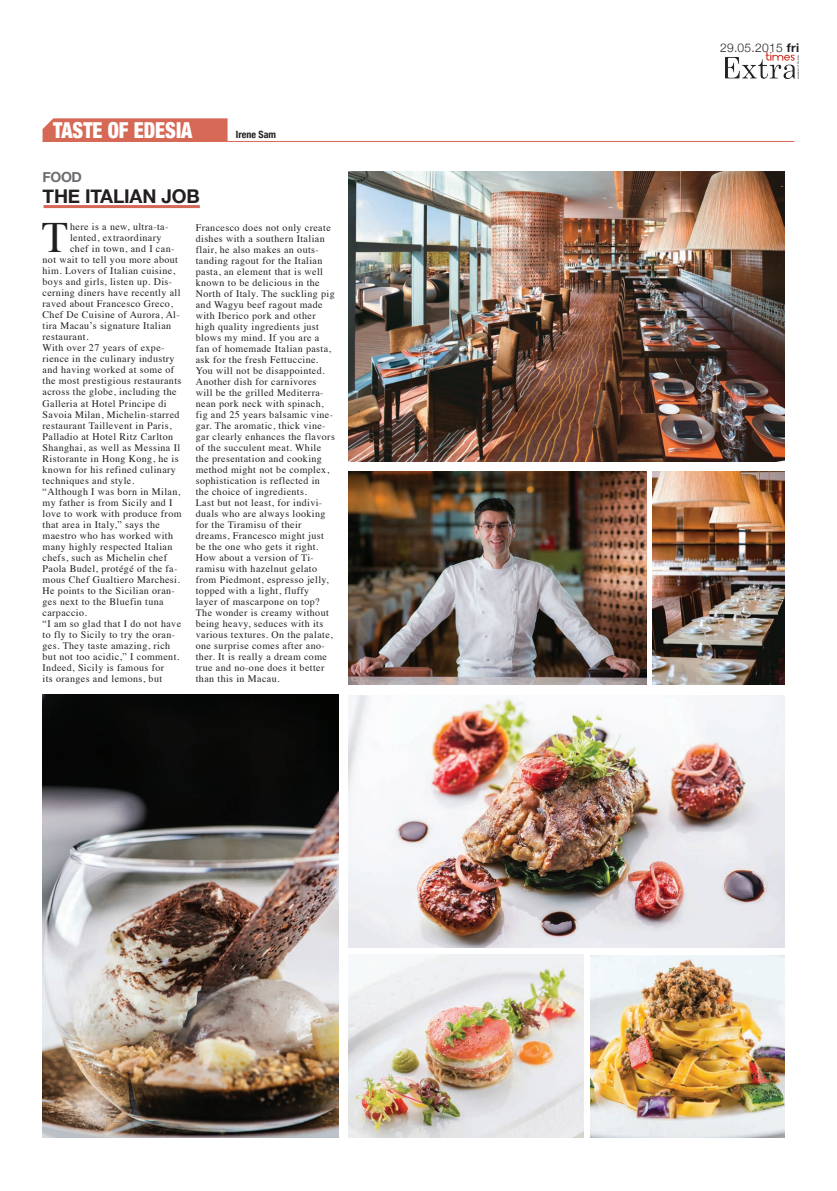
<style>
.page{position:relative;width:837px;height:1191px;background:#fff}
.page>*{position:absolute;margin:0;border:0;box-sizing:border-box;transform-origin:0 0}
.t1{font:43.3px "Times";color:#231f20}
.t2{font:900 condensed 22px "Helvetica Neue";color:#fff;scale:.91 1}
.t3{font:700 19px "Helvetica Neue";letter-spacing:-.01em;color:#231f20}
.t4{font:700 14px "Helvetica Neue";color:#6c6d70}
.t5{font:300 12px "Helvetica Neue";letter-spacing:.025em;color:#231f20}
.t6{font:10px/11px "Times";letter-spacing:.04em;color:#231f20}
.t7{font:700 condensed 10px "Helvetica Neue";color:#231f20}
.s1{font-weight:700}
</style>
<div class="page">
<img style="left:725px;top:53px;width:73px;height:26px">
<div style="left:43px;top:118px;width:184px;height:23px;background:#d66955"></div>
<hr style="left:43px;top:141px;width:751px;height:1px;background:#d66955">
<hr style="left:44px;top:205px;width:156px;height:3px;background:#d66955">
<img style="left:349px;top:172px;width:435px;height:290px">
<img style="left:652px;top:472px;width:132px;height:212px">
<img style="left:349px;top:471px;width:297px;height:213px">
<img style="left:590px;top:955px;width:194px;height:182px">
<img style="left:349px;top:954px;width:234px;height:183px">
<img style="left:43px;top:694px;width:295px;height:443px">
<img style="left:349px;top:695px;width:435px;height:252px">
<h2 class="t2" style="left:53px;top:112px;width:154px">TASTE OF EDESIA</h2>
<h3 class="t4" style="left:43px;top:166px;width:41px">food</h3>
<h3 class="t3" style="left:43px;top:181px;width:159px">THE ITALIAN JOB</h3>
<h1 class="t1" style="left:42px;top:197px;width:28px">T</h1>
<p class="t6" style="left:70px;top:221px;width:100px">here is a new, ultra-ta-</p>
<p class="t7" style="left:236px;top:126px;width:42px">Irene Sam</p>
<p class="t6" style="left:196px;top:221px;width:141px">Francesco does not only create dishes with a southern Italian flair, he also makes an outs&shy;tanding ragout for the Italian pasta, an element that is well known to be delicious in the<br>North of Italy. The suckling pig and Wagyu beef ragout made with Iberico pork and other high quality ingredients just blows my mind. If you are a fan of homemade Italian pasta, ask for the fresh Fettuccine.<br>You will not be disappointed.<br>Another dish for carnivores will be the grilled Mediterra&shy;nean pork neck with spinach, fig and 25 years balsamic vine&shy;gar. The aromatic, thick vine&shy;gar clearly enhances the flavors of the succulent meat. While the presentation and cooking method might not be complex, sophistication is reflected in the choice of ingredients.<br>Last but not least, for indivi&shy;duals who are always looking for the Tiramisu of their dreams, Francesco might just be the one who gets it right.<br>How about a version of Ti&shy;ramisu with hazelnut gelato from Piedmont, espresso jelly, topped with a light, fluffy<br>layer of mascarpone on top?<br>The wonder is creamy without being heavy, seduces with its various textures. On the palate, one surprise comes after ano&shy;ther. It is really a dream come true and no-one does it better than this in Macau.</p>
<p class="t6" style="left:70px;top:232px;width:93px">lented, extraordinary</p>
<p class="t6" style="left:70px;top:243px;width:106px">chef in town, and I can-</p>
<p class="t6" style="left:43px;top:254px;width:137px">not wait to tell you more about</p>
<p class="t6" style="left:43px;top:265px;width:134px">him. Lovers of Italian cuisine,</p>
<p class="t6" style="left:43px;top:276px;width:131px">boys and girls, listen up. Dis-</p>
<p class="t6" style="left:43px;top:287px;width:139px">cerning diners have recently all</p>
<p class="t6" style="left:43px;top:298px;width:132px">raved about Francesco Greco,</p>
<p class="t6" style="left:43px;top:309px;width:139px">Chef De Cuisine of Aurora, Al-</p>
<p class="t6" style="left:43px;top:320px;width:130px">tira Macau’s signature Italian</p>
<p class="t6" style="left:43px;top:331px;width:47px">restaurant.</p>
<p class="t6" style="left:43px;top:342px;width:123px">With over 27 years of expe-</p>
<p class="t6" style="left:43px;top:353px;width:133px">rience in the culinary industry</p>
<p class="t6" style="left:43px;top:364px;width:133px">and having worked at some of</p>
<p class="t6" style="left:43px;top:375px;width:140px">the most prestigious restaurants</p>
<p class="t6" style="left:43px;top:386px;width:135px">across the globe, including the</p>
<p class="t6" style="left:43px;top:397px;width:125px">Galleria at Hotel Principe di</p>
<p class="t6" style="left:43px;top:408px;width:138px">Savoia Milan, Michelin-starred</p>
<p class="t6" style="left:43px;top:419px;width:130px">restaurant Taillevent in Paris,</p>
<p class="t6" style="left:43px;top:430px;width:132px">Palladio at Hotel Ritz Carlton</p>
<p class="t6" style="left:43px;top:441px;width:139px">Shanghai, as well as Messina Il</p>
<p class="t6" style="left:43px;top:452px;width:138px">Ristorante in Hong Kong, he is</p>
<p class="t6" style="left:43px;top:463px;width:135px">known for his refined culinary</p>
<p class="t6" style="left:43px;top:474px;width:93px">techniques and style.</p>
<p class="t6" style="left:43px;top:485px;width:139px">“Although I was born in Milan,</p>
<p class="t6" style="left:43px;top:496px;width:131px">my father is from Sicily and I</p>
<p class="t6" style="left:43px;top:507px;width:140px">love to work with produce from</p>
<p class="t6" style="left:43px;top:518px;width:119px">that area in Italy,” says the</p>
<p class="t6" style="left:43px;top:529px;width:132px">maestro who has worked with</p>
<p class="t6" style="left:43px;top:540px;width:131px">many highly respected Italian</p>
<p class="t6" style="left:43px;top:551px;width:126px">chefs, such as Michelin chef</p>
<p class="t6" style="left:43px;top:562px;width:136px">Paola Budel, protégé of the fa-</p>
<p class="t6" style="left:43px;top:573px;width:139px">mous Chef Gualtiero Marchesi.</p>
<p class="t6" style="left:43px;top:584px;width:134px">He points to the Sicilian oran-</p>
<p class="t6" style="left:43px;top:595px;width:123px">ges next to the Bluefin tuna</p>
<p class="t6" style="left:43px;top:606px;width:46px">carpaccio.</p>
<p class="t6" style="left:43px;top:617px;width:140px">“I am so glad that I do not have</p>
<p class="t6" style="left:43px;top:628px;width:134px">to fly to Sicily to try the oran-</p>
<p class="t6" style="left:43px;top:639px;width:129px">ges. They taste amazing, rich</p>
<p class="t6" style="left:43px;top:650px;width:138px">but not too acidic,” I comment.</p>
<p class="t6" style="left:43px;top:661px;width:123px">Indeed, Sicily is famous for</p>
<p class="t6" style="left:43px;top:672px;width:121px">its oranges and lemons, but</p>
<p class="t5" style="left:719px;top:38px;width:81px">29.05.2015 <span class="s1">fri</span></p>
</div>
